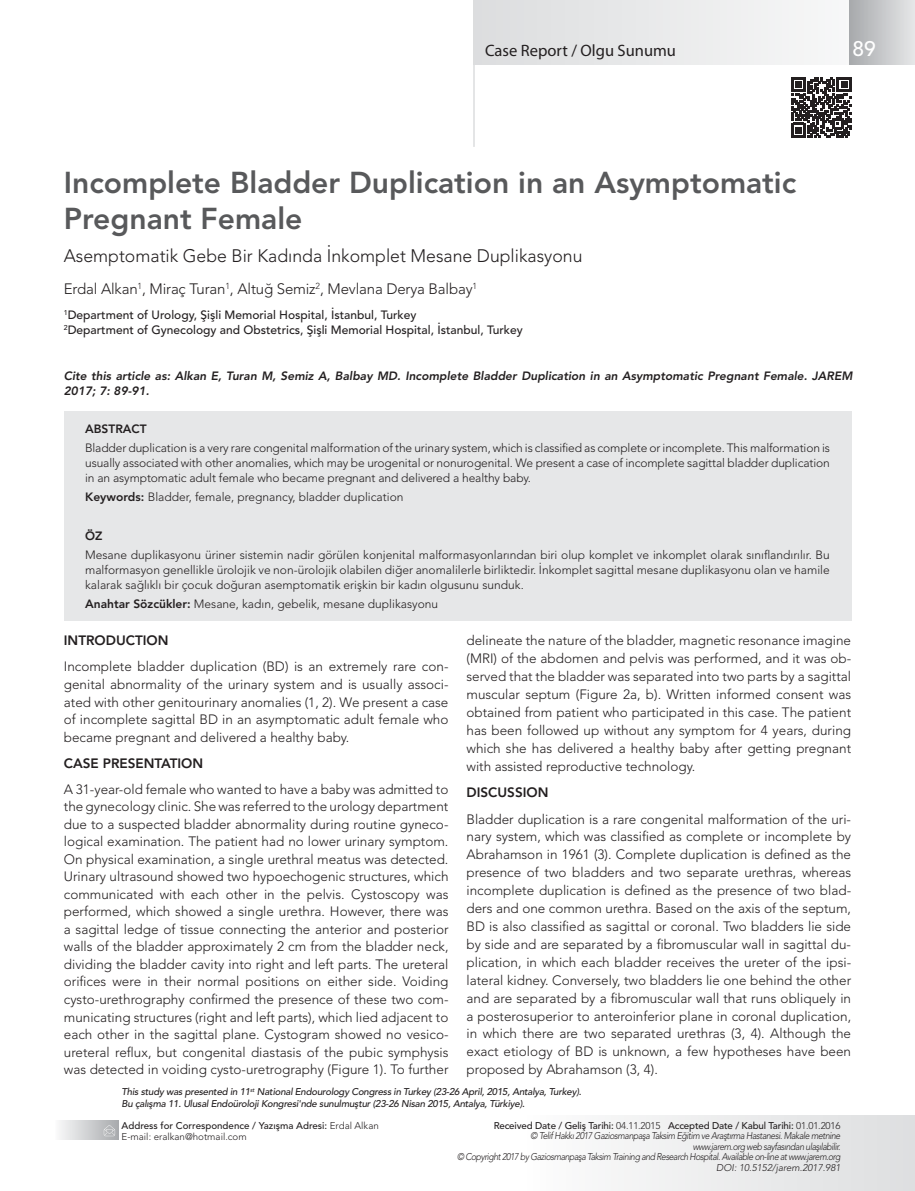
<style>
.page{position:relative;width:915px;height:1191px;background:#fff}
.page>*{position:absolute;margin:0;border:0;box-sizing:border-box;transform-origin:0 0}
.t1{font:800 30px/36px "Avenir LT Std";color:#58595b}
.t2{font:500 21px "Avenir LT Std";color:#fff}
.t3{font:300 18px "Avenir LT Std";color:#231f20}
.t4{font:16.5px "Myriad Pro";color:#231f20}
.t5{font:300 15px "Avenir LT Std";letter-spacing:-.01em;color:#231f20}
.t6{font:300 13.5px/17.9px "Avenir LT Std";color:#231f20;text-align:justify}
.t7{font:800 13.5px "Avenir LT Std";color:#231f20}
.t8{font:300 12px/15px "Avenir LT Std";color:#231f20;text-align:justify}
.t9{font:500 12px/15px "Avenir LT Std";color:#231f20}
.t10{font:italic 800 12px/15px "Avenir LT Std";color:#231f20}
.t11{font:800 12px "Avenir LT Std";color:#231f20}
.t12{font:italic 300 9.75px/10.5px "Avenir LT Std";letter-spacing:-.05em;color:#231f20;text-align:right;scale:.9 1}
.t13{font:italic 500 9.75px/11.4px "Avenir LT Std";letter-spacing:-.025em;color:#231f20}
.t14{font:500 9.75px/11.4px "Avenir LT Std";color:#231f20}
.s1{font-weight:800}
.s2{font-weight:500;font-style:normal}
.s3{font-style:normal}
.s4{font-weight:300}
</style>
<div class="page">
<div style="left:64px;top:411px;width:786px;height:210px;background:#e6e7e8"></div>
<div style="left:521px;top:1115px;width:393px;height:76px;background:linear-gradient(to right,#fdfdfd,#dddee0)"></div>
<div style="left:54px;top:1120px;width:64px;height:20px;background:linear-gradient(to right,#fbfbfb,#acaeb1)"></div>
<svg style="left:104px;top:1124px;width:11px;height:12px"></svg>
<svg style="left:791px;top:77px;width:60px;height:60px"></svg>
<div style="left:473px;top:0;width:439px;height:65px;background:linear-gradient(to bottom,#eaeaeb,#eaeaeb)"></div>
<div style="left:849px;top:0;width:65px;height:65px;background:linear-gradient(to right,#a7a9ac,#e5e6e7)"></div>
<hr style="left:473px;top:45px;width:1px;height:102px;background:#dcddde">
<p class="t4" style="left:485px;top:41px;width:192px">Case Report / Olgu Sunumu</p>
<h2 class="t2" style="left:852px;top:36px;width:25px">89</h2>
<h1 class="t1" style="left:64px;top:165px;width:733px">Incomplete Bladder Duplication in an Asymptomatic<br>Pregnant Female</h1>
<h3 class="t3" style="left:64px;top:245px;width:520px">Asemptomatik Gebe Bir Kadında İnkomplet Mesane Duplikasyonu</h3>
<p class="t5" style="left:64px;top:279px;width:414px">Erdal Alkan<sup>1</sup>, Miraç Turan<sup>1</sup>, Altuğ Semiz<sup>2</sup>, Mevlana Derya Balbay<sup>1</sup></p>
<p class="t9" style="left:64px;top:308px;width:460px"><sup>1</sup>Department of Urology, Şişli Memorial Hospital, İstanbul, Turkey<br><sup>2</sup>Department of Gynecology and Obstetrics, Şişli Memorial Hospital, İstanbul, Turkey</p>
<p class="t10" style="left:64px;top:369px;width:790px">Cite this article as: Alkan E, Turan M, Semiz A, Balbay MD. Incomplete Bladder Duplication in an Asymptomatic Pregnant Female. JAREM<br>2017; 7: 89-91.</p>
<p class="t11" style="left:85px;top:421px;width:63px">ABSTRACT</p>
<p class="t8" style="left:85px;top:440px;width:746px">Bladder duplication is a very rare congenital malformation of the urinary system, which is classified as complete or incomplete. This malformation is usually associated with other anomalies, which may be urogenital or nonurogenital. We present a case of incomplete sagittal bladder duplication in an asymptomatic adult female who became pregnant and delivered a healthy baby.</p>
<p class="t8" style="left:85px;top:489px;width:320px"><span class="s1">Keywords:</span> Bladder, female, pregnancy, bladder duplication</p>
<p class="t11" style="left:85px;top:528px;width:19px">ÖZ</p>
<p class="t8" style="left:85px;top:547px;width:746px">Mesane duplikasyonu üriner sistemin nadir görülen konjenital malformasyonlarından biri olup komplet ve inkomplet olarak sınıflandırılır. Bu malformasyon genellikle ürolojik ve non-ürolojik olabilen diğer anomalilerle birliktedir. İnkomplet sagittal mesane duplikasyonu olan ve hamile kalarak sağlıklı bir çocuk doğuran asemptomatik erişkin bir kadın olgusunu sunduk.</p>
<p class="t8" style="left:85px;top:596px;width:354px"><span class="s1">Anahtar Sözcükler:</span> Mesane, kadın, gebelik, mesane duplikasyonu</p>
<p class="t7" style="left:64px;top:632px;width:106px">INTRODUCTION</p>
<p class="t6" style="left:64px;top:658px;width:386px">Incomplete bladder duplication (BD) is an extremely rare con&shy;genital abnormality of the urinary system and is usually associ&shy;ated with other genitourinary anomalies (1, 2). We present a case of incomplete sagittal BD in an asymptomatic adult female who became pregnant and delivered a healthy baby.</p>
<p class="t7" style="left:64px;top:755px;width:141px">CASE PRESENTATION</p>
<p class="t6" style="left:64px;top:780px;width:386px">A 31-year-old female who wanted to have a baby was admitted to the gynecology clinic. She was referred to the urology department due to a suspected bladder abnormality during routine gyneco&shy;logical examination. The patient had no lower urinary symptom.<br>On physical examination, a single urethral meatus was detected.<br>Urinary ultrasound showed two hypoechogenic structures, which communicated with each other in the pelvis. Cystoscopy was performed, which showed a single urethra. However, there was a sagittal ledge of tissue connecting the anterior and posterior walls of the bladder approximately 2 cm from the bladder neck, dividing the bladder cavity into right and left parts. The ureteral orifices were in their normal positions on either side. Voiding cysto-urethrography confirmed the presence of these two com&shy;municating structures (right and left parts), which lied adjacent to each other in the sagittal plane. Cystogram showed no vesico&shy;ureteral reflux, but congenital diastasis of the pubic symphysis was detected in voiding cysto-uretrography (Figure 1). To further</p>
<p class="t6" style="left:466px;top:631px;width:386px">delineate the nature of the bladder, magnetic resonance imagine (MRI) of the abdomen and pelvis was performed, and it was ob&shy;served that the bladder was separated into two parts by a sagittal muscular septum (Figure 2a, b). Written informed consent was obtained from patient who participated in this case. The patient has been followed up without any symptom for 4 years, during which she has delivered a healthy baby after getting pregnant with assisted reproductive technology.</p>
<p class="t7" style="left:466px;top:784px;width:83px">DISCUSSION</p>
<p class="t6" style="left:466px;top:810px;width:386px">Bladder duplication is a rare congenital malformation of the uri&shy;nary system, which was classified as complete or incomplete by Abrahamson in 1961 (3). Complete duplication is defined as the presence of two bladders and two separate urethras, whereas incomplete duplication is defined as the presence of two blad&shy;ders and one common urethra. Based on the axis of the septum, BD is also classified as sagittal or coronal. Two bladders lie side by side and are separated by a fibromuscular wall in sagittal du&shy;plication, in which each bladder receives the ureter of the ipsi&shy;lateral kidney. Conversely, two bladders lie one behind the other and are separated by a fibromuscular wall that runs obliquely in a posterosuperior to anteroinferior plane in coronal duplication, in which there are two separated urethras (3, 4). Although the exact etiology of BD is unknown, a few hypotheses have been proposed by Abrahamson (3, 4).</p>
<p class="t13" style="left:121px;top:1086px;width:461px">This study was presented in 11<sup>st</sup> National Endourology Congress in Turkey (23-26 April, 2015, Antalya, Turkey).<br>Bu çalışma 11. Ulusal Endoüroloji Kongresi'nde sunulmuştur (23-26 Nisan 2015, Antalya, Türkiye).</p>
<p class="t12" style="left:457px;top:1120px;width:427px"><span class="s2">Received Date / Geliş Tarihi:</span> <span class="s3">04.11.2015</span> <span class="s2">Accepted Date / Kabul Tarihi:</span> <span class="s3">01.01.2016<br></span>© Telif Hakkı 2017 Gaziosmanpaşa Taksim Eğitim ve Araştırma Hastanesi. Makale metnine<br>www.jarem.org web sayfasından ulaşılabilir.<br>© Copyright 2017 by Gaziosmanpaşa Taksim Training and Research Hospital. Available on-line at www.jarem.org DOI: 10.5152/jarem.2017.981</p>
<p class="t14" style="left:121px;top:1119px;width:259px">Address for Correspondence / Yazışma Adresi: <span class="s4">Erdal Alkan<br>E-mail: eralkan@hotmail.com</span></p>
</div>
